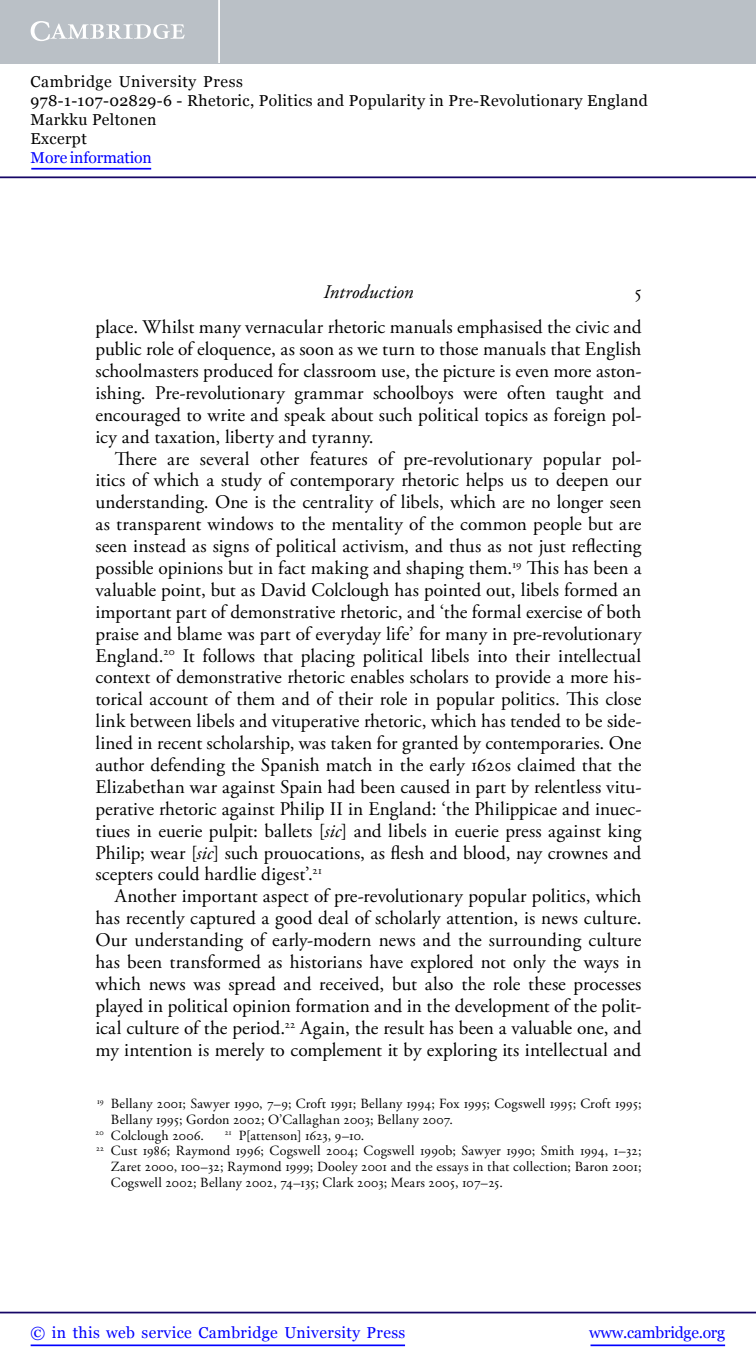
<style>
.page{position:relative;width:756px;height:1371px;background:#fff}
.page>*{position:absolute;margin:0;border:0;box-sizing:border-box;transform-origin:0 0}
.t1{font:19.25px/35px "Adobe Garamond Pro";letter-spacing:.005em;color:#000;text-align:right}
.t2{font:italic 19.25px "Adobe Garamond Pro";letter-spacing:.005em;color:#000}
.t3{font:15.75px/18.9px "Georgia";letter-spacing:.025em;color:#000}
.t4{font:15.75px "Georgia";letter-spacing:.025em;color:#00f}
.t5{font:15.75px "Georgia";letter-spacing:-.015em;color:#00f}
.t6{font:15.75px "Georgia";letter-spacing:-.01em;color:#00f}
.t7{font:14px "Adobe Garamond Pro";letter-spacing:.015em;color:#000}
.s1{font-style:italic}
</style>
<div class="page">
<hr style="left:591px;top:1344px;width:134px;height:1px;background:#00f">
<hr style="left:0;top:1311px;width:756px;height:2px;background:#150666">
<hr style="left:31px;top:1344px;width:374px;height:1px;background:#00f">
<div style="left:0;top:0;width:756px;height:63px;background:#bac0c6"></div>
<svg style="left:31px;top:21px;width:154px;height:20px"></svg>
<hr style="left:218px;top:0;width:2px;height:63px;background:#fff">
<hr style="left:0;top:176px;width:756px;height:2px;background:#150666">
<hr style="left:31px;top:168px;width:120px;height:1px;background:#00f">
<p class="t3" style="left:31px;top:72px;width:619px">Cambridge University Press<br>978-1-107-02829-6 - Rhetoric, Politics and Popularity in Pre-Revolutionary England Markku Peltonen<br>Excerpt</p>
<p class="t6" style="left:31px;top:148px;width:123px">More information</p>
<p class="t2" style="left:323px;top:280px;width:92px">Introduction</p>
<p class="t1" style="left:95px;top:275px;width:548px">5<br>place. Whilst many vernacular rhetoric manuals emphasised the civic and</p>
<p class="t1" style="left:95px;top:332px;width:548px">public role of eloquence, as soon as we turn to those manuals that English</p>
<p class="t1" style="left:95px;top:354px;width:548px">schoolmasters produced for classroom use, the picture is even more aston-</p>
<p class="t1" style="left:95px;top:376px;width:547px">ishing. Pre-revolutionary grammar schoolboys were often taught and</p>
<p class="t1" style="left:95px;top:398px;width:548px">encouraged to write and speak about such political topics as foreign pol-</p>
<p class="t1" style="left:95px;top:420px;width:280px">icy and taxation, liberty and tyranny.</p>
<p class="t1" style="left:115px;top:441px;width:528px">There are several other features of pre-revolutionary popular pol-</p>
<p class="t1" style="left:95px;top:463px;width:547px">itics of which a study of contemporary rhetoric helps us to deepen our</p>
<p class="t1" style="left:95px;top:485px;width:548px">understanding. One is the centrality of libels, which are no longer seen</p>
<p class="t1" style="left:95px;top:507px;width:547px">as transparent windows to the mentality of the common people but are</p>
<p class="t1" style="left:95px;top:529px;width:548px">seen instead as signs of political activism, and thus as not just reflecting</p>
<p class="t1" style="left:95px;top:551px;width:548px">possible opinions but in fact making and shaping them.<sup>19</sup> This has been a</p>
<p class="t1" style="left:96px;top:573px;width:547px">valuable point, but as David Colclough has pointed out, libels formed an</p>
<p class="t1" style="left:96px;top:595px;width:547px">important part of demonstrative rhetoric, and ‘the formal exercise of both</p>
<p class="t1" style="left:96px;top:616px;width:548px">praise and blame was part of everyday life’ for many in pre-revolutionary</p>
<p class="t1" style="left:96px;top:638px;width:547px">England.<sup>20</sup> It follows that placing political libels into their intellectual</p>
<p class="t1" style="left:95px;top:660px;width:548px">context of demonstrative rhetoric enables scholars to provide a more his-</p>
<p class="t1" style="left:95px;top:682px;width:547px">torical account of them and of their role in popular politics. This close</p>
<p class="t1" style="left:95px;top:704px;width:548px">link between libels and vituperative rhetoric, which has tended to be side-</p>
<p class="t1" style="left:95px;top:726px;width:547px">lined in recent scholarship, was taken for granted by contemporaries. One</p>
<p class="t1" style="left:95px;top:748px;width:548px">author defending the Spanish match in the early 1620s claimed that the</p>
<p class="t1" style="left:95px;top:770px;width:548px">Elizabethan war against Spain had been caused in part by relentless vitu-</p>
<p class="t1" style="left:95px;top:791px;width:548px">perative rhetoric against Philip II in England: ‘the Philippicae and inuec-</p>
<p class="t1" style="left:95px;top:813px;width:547px">tiues in euerie pulpit: ballets [<span class="s1">sic</span>] and libels in euerie press against king</p>
<p class="t1" style="left:95px;top:835px;width:547px">Philip; wear [<span class="s1">sic</span>] such prouocations, as flesh and blood, nay crownes and</p>
<p class="t1" style="left:95px;top:857px;width:228px">scepters could hardlie digest’.<sup>21</sup></p>
<p class="t1" style="left:115px;top:879px;width:528px">Another important aspect of pre-revolutionary popular politics, which</p>
<p class="t1" style="left:95px;top:901px;width:548px">has recently captured a good deal of scholarly attention, is news culture.</p>
<p class="t1" style="left:95px;top:923px;width:547px">Our understanding of early-modern news and the surrounding culture</p>
<p class="t1" style="left:95px;top:945px;width:547px">has been transformed as historians have explored not only the ways in</p>
<p class="t1" style="left:95px;top:966px;width:548px">which news was spread and received, but also the role these processes</p>
<p class="t1" style="left:95px;top:988px;width:548px">played in political opinion formation and in the development of the polit-</p>
<p class="t1" style="left:95px;top:1010px;width:547px">ical culture of the period.<sup>22</sup> Again, the result has been a valuable one, and</p>
<p class="t1" style="left:95px;top:1032px;width:547px">my intention is merely to complement it by exploring its intellectual and</p>
<p class="t7" style="left:97px;top:1095px;width:546px"><sup>19</sup> Bellany 2001; Sawyer 1990, 7–9; Croft 1991; Bellany 1994; Fox 1995; Cogswell 1995; Croft 1995;</p>
<p class="t7" style="left:111px;top:1110px;width:344px">Bellany 1995; Gordon 2002; O’Callaghan 2003; Bellany 2007.</p>
<p class="t7" style="left:96px;top:1126px;width:110px"><sup>20</sup> Colclough 2006.</p>
<p class="t7" style="left:225px;top:1126px;width:141px"><sup>21</sup> P[attenson] 1623, 9–10.</p>
<p class="t7" style="left:96px;top:1142px;width:547px"><sup>22</sup> Cust 1986; Raymond 1996; Cogswell 2004; Cogswell 1990b; Sawyer 1990; Smith 1994, 1–32;</p>
<p class="t7" style="left:111px;top:1158px;width:532px">Zaret 2000, 100–32; Raymond 1999; Dooley 2001 and the essays in that collection; Baron 2001;</p>
<p class="t7" style="left:111px;top:1173px;width:393px">Cogswell 2002; Bellany 2002, 74–135; Clark 2003; Mears 2005, 107–25.</p>
<p class="t4" style="left:31px;top:1323px;width:376px">© in this web service Cambridge University Press</p>
<p class="t5" style="left:589px;top:1323px;width:137px">www.cambridge.org</p>
</div>
